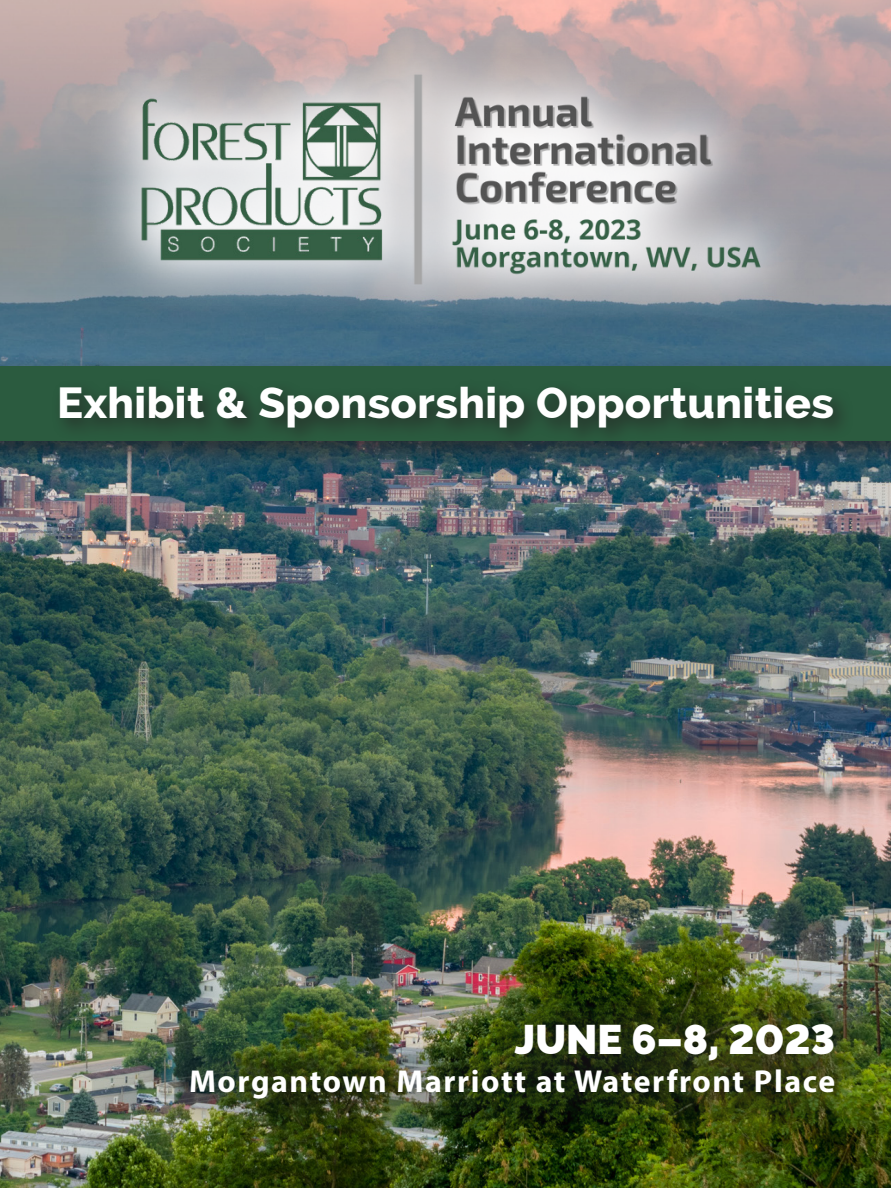
<style>
.page{position:relative;width:891px;height:1188px;background:#fff}
.page>*{position:absolute;margin:0;border:0;box-sizing:border-box;transform-origin:0 0}
.t1{font:800 43.5px "Raleway";letter-spacing:.01em;color:#fff}
.t2{font:800 41.55px "Raleway";color:#fff}
.t3{font:700 31.8px "Myriad Pro";letter-spacing:.05em;color:#fff}
</style>
<div class="page">
<img style="left:0;top:474px;width:891px;height:714px">
<svg style="left:0;top:0;width:891px;height:354px;background:#99969c"></svg>
<div style="left:0;top:354px;width:891px;height:120px;background:#231f20;opacity:.75"></div>
<div style="left:0;top:366px;width:891px;height:75px;background:#2b5b3f"></div>
<div style="left:51px;top:378px;width:803px;height:71px;background:#231f20;opacity:.75"></div>
<div style="left:143px;top:976px;width:743px;height:175px;background:#231f20;opacity:.46"></div>
<div style="left:82px;top:15px;width:737px;height:329px;background:#fff;opacity:.94"></div>
<img style="left:90px;top:64px;width:711px;height:231px">
<p class="t1" style="left:57px;top:378px;width:778px">Exhibit &amp; Sponsorship Opportunities</p>
<p class="t2" style="left:515px;top:1015px;width:322px">JUNE 6–8, 2023</p>
<p class="t3" style="left:189px;top:1061px;width:648px">Morgantown Marriott at Waterfront Place</p>
</div>
